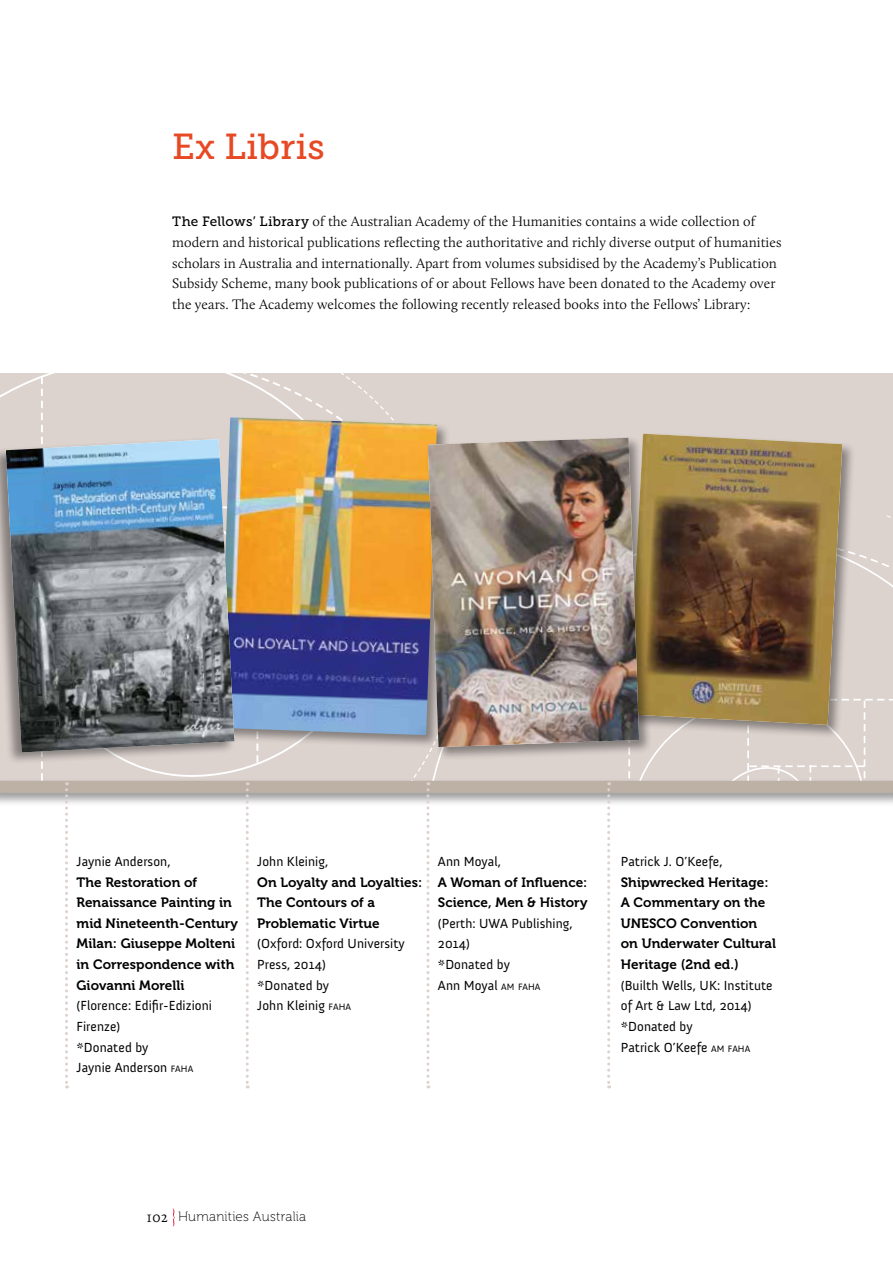
<style>
.page{position:relative;width:893px;height:1263px;background:#fff}
.page>*{position:absolute;margin:0;border:0;box-sizing:border-box;transform-origin:0 0}
.t1{font:36px "Museo Slab 500";color:#e64923}
.t2{font:300 14.25px/20.5px "Calluna";letter-spacing:.005em;color:#000}
.t3{font:13.5px/20.7px "Anivers";letter-spacing:.005em;color:#000}
.t4{font:13.5px/20.7px "Museo 700";letter-spacing:.005em;color:#000}
.t5{font:13.5px "Museo 100";letter-spacing:.01em;color:#000}
.s1{font-family:"Museo Slab 500";font-weight:400;font-size:13.5px}
.s2{font-size:9.45px}
.s3{font-family:"Calluna";font-weight:300;font-size:15.75px}
</style>
<div class="page">
<svg style="left:172px;top:1208px;width:3px;height:18px"></svg>
<div style="left:0;top:373px;width:893px;height:414px;background:#dcd2ce"></div>
<div style="left:0;top:778px;width:893px;height:29px;background:#000;opacity:.4"></div>
<div style="left:0;top:781px;width:893px;height:12px;background:#bcb1a4"></div>
<hr style="left:891px;top:778px;width:2px;height:29px;background:#000;opacity:.4">
<svg style="left:628px;top:515px;width:265px;height:278px"></svg>
<svg style="left:0;top:377px;width:362px;height:711px"></svg>
<svg style="left:426px;top:782px;width:3px;height:306px"></svg>
<svg style="left:607px;top:782px;width:3px;height:306px"></svg>
<div style="left:627px;top:432px;width:229px;height:307px;background:#000;opacity:.4"></div>
<img style="left:628px;top:434px;width:214px;height:291px">
<div style="left:218px;top:416px;width:233px;height:333px;background:#000;opacity:.4"></div>
<img style="left:219px;top:417px;width:218px;height:318px">
<div style="left:0;top:436px;width:235px;height:329px;background:#000;opacity:.4"></div>
<img style="left:6px;top:439px;width:228px;height:313px">
<div style="left:426px;top:436px;width:227px;height:325px;background:#000;opacity:.4"></div>
<img style="left:428px;top:438px;width:211px;height:309px">
<h1 class="t1" style="left:172px;top:127px;width:154px">Ex Libris</h1>
<p class="t2" style="left:172px;top:211px;width:611px"><span class="s1">The Fellows’ Library</span> of the Australian Academy of the Humanities contains a wide collection of modern and historical publications reflecting the authoritative and richly diverse output of humanities scholars in Australia and internationally. Apart from volumes subsidised by the Academy’s Publication Subsidy Scheme, many book publications of or about Fellows have been donated to the Academy over the years. The Academy welcomes the following recently released books into the Fellows’ Library:</p>
<p class="t3" style="left:77px;top:851px;width:96px">Jaynie Anderson,</p>
<p class="t4" style="left:77px;top:872px;width:163px">The Restoration of<br>Renaissance Painting in mid Nineteenth-Century<br>Milan: Giuseppe Molteni in Correspondence with<br>Giovanni Morelli</p>
<p class="t3" style="left:77px;top:995px;width:137px">(Florence: Edifir-Edizioni<br>Firenze)<br>*Donated by<br>Jaynie Anderson <span class="s2">FAHA</span></p>
<p class="t3" style="left:257px;top:851px;width:73px">John Kleinig,</p>
<p class="t4" style="left:257px;top:872px;width:166px">On Loyalty and Loyalties:<br>The Contours of a<br>Problematic Virtue</p>
<p class="t3" style="left:257px;top:934px;width:149px">(Oxford: Oxford University<br>Press, 2014)<br>*Donated by<br>John Kleinig <span class="s2">FAHA</span></p>
<p class="t3" style="left:438px;top:851px;width:65px">Ann Moyal,</p>
<p class="t4" style="left:438px;top:872px;width:151px">A Woman of Influence:<br>Science, Men &amp; History</p>
<p class="t3" style="left:438px;top:913px;width:136px">(Perth: UWA Publishing,<br>2014)<br>*Donated by<br>Ann Moyal <span class="s2">AM FAHA</span></p>
<p class="t3" style="left:621px;top:851px;width:103px">Patrick J. O’Keefe,</p>
<p class="t4" style="left:621px;top:872px;width:157px">Shipwrecked Heritage:<br>A Commentary on the<br>UNESCO Convention on Underwater Cultural<br>Heritage (2nd ed.)</p>
<p class="t3" style="left:621px;top:975px;width:153px">(Builth Wells, UK: Institute of Art &amp; Law Ltd, 2014) *Donated by<br>Patrick O’Keefe <span class="s2">AM FAHA</span></p>
<p class="t5" style="left:146px;top:1210px;width:161px"><span class="s3">102</span> Humanities Australia</p>
</div>
